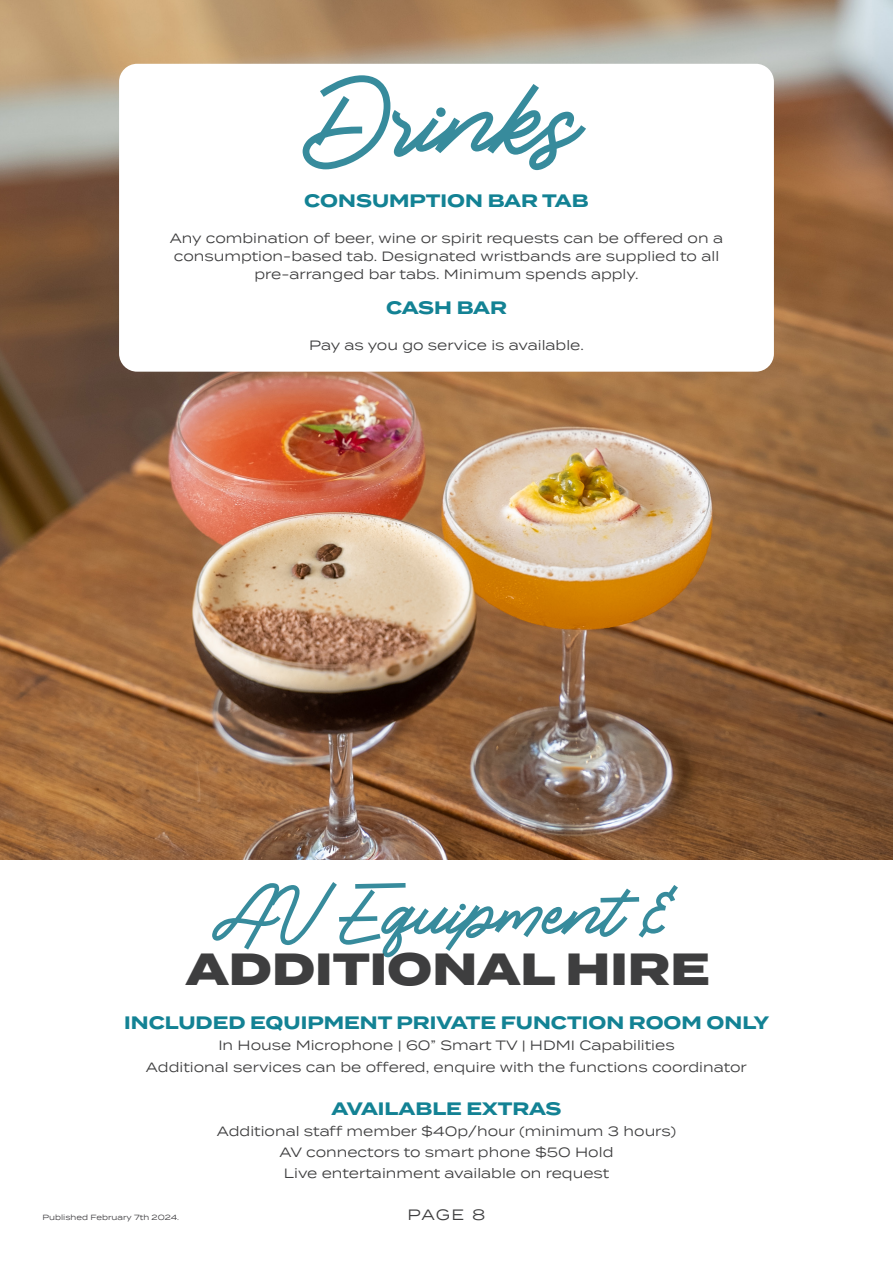
<style>
.page{position:relative;width:893px;height:1263px;background:#fff}
.page>*{position:absolute;margin:0;border:0;box-sizing:border-box;transform-origin:0 0}
.t1{font:77.1px "Socialist";color:#378b9c}
.t2{font:52.05px "Socialist";color:#378b9c}
.t3{font:800 45px "Termina";color:#3e3e3f}
.t4{font:700 18px "Termina";color:#138294}
.t5{font:15px "Termina";color:#3e3e3f}
.t6{font:13.5px/18px "Termina";color:#3e3e3f;text-align:center}
.t7{font:7.5px "Termina";color:#3a393c}
</style>
<div class="page">
<img style="left:0;top:0;width:893px;height:859px">
<div style="left:119px;top:64px;width:655px;height:308px;background:#fff;border-radius:18px"></div>
<p class="t1" style="left:309px;top:52px;width:273px">Drinks</p>
<p class="t4" style="left:304px;top:187px;width:286px">CONSUMPTION BAR TAB</p>
<p class="t6" style="left:170px;top:229px;width:555px">Any combination of beer, wine or spirit requests can be offered on a consumption-based tab. Designated wristbands are supplied to all pre-arranged bar tabs. Minimum spends apply.</p>
<p class="t4" style="left:386px;top:294px;width:122px">CASH BAR</p>
<p class="t6" style="left:309px;top:336px;width:276px">Pay as you go service is available.</p>
<p class="t2" style="left:219px;top:866px;width:457px">AV Equipment &amp;</p>
<p class="t3" style="left:186px;top:936px;width:526px">ADDITIONAL HIRE</p>
<p class="t4" style="left:124px;top:1009px;width:646px">INCLUDED EQUIPMENT PRIVATE FUNCTION ROOM ONLY</p>
<p class="t6" style="left:218px;top:1036px;width:458px">In House Microphone | 60” Smart TV | HDMI Capabilities</p>
<p class="t6" style="left:146px;top:1057px;width:602px">Additional services can be offered, enquire with the functions coordinator</p>
<p class="t4" style="left:331px;top:1095px;width:232px">AVAILABLE EXTRAS</p>
<p class="t6" style="left:217px;top:1120px;width:461px;line-height:21px">Additional staff member $40p/hour (minimum 3 hours)<br>AV connectors to smart phone $50 Hold</p>
<p class="t6" style="left:284px;top:1163px;width:327px">Live entertainment available on request</p>
<p class="t7" style="left:43px;top:1212px;width:138px">Published February 7th 2024.</p>
<p class="t5" style="left:408px;top:1203px;width:79px">PAGE 8</p>
</div>
